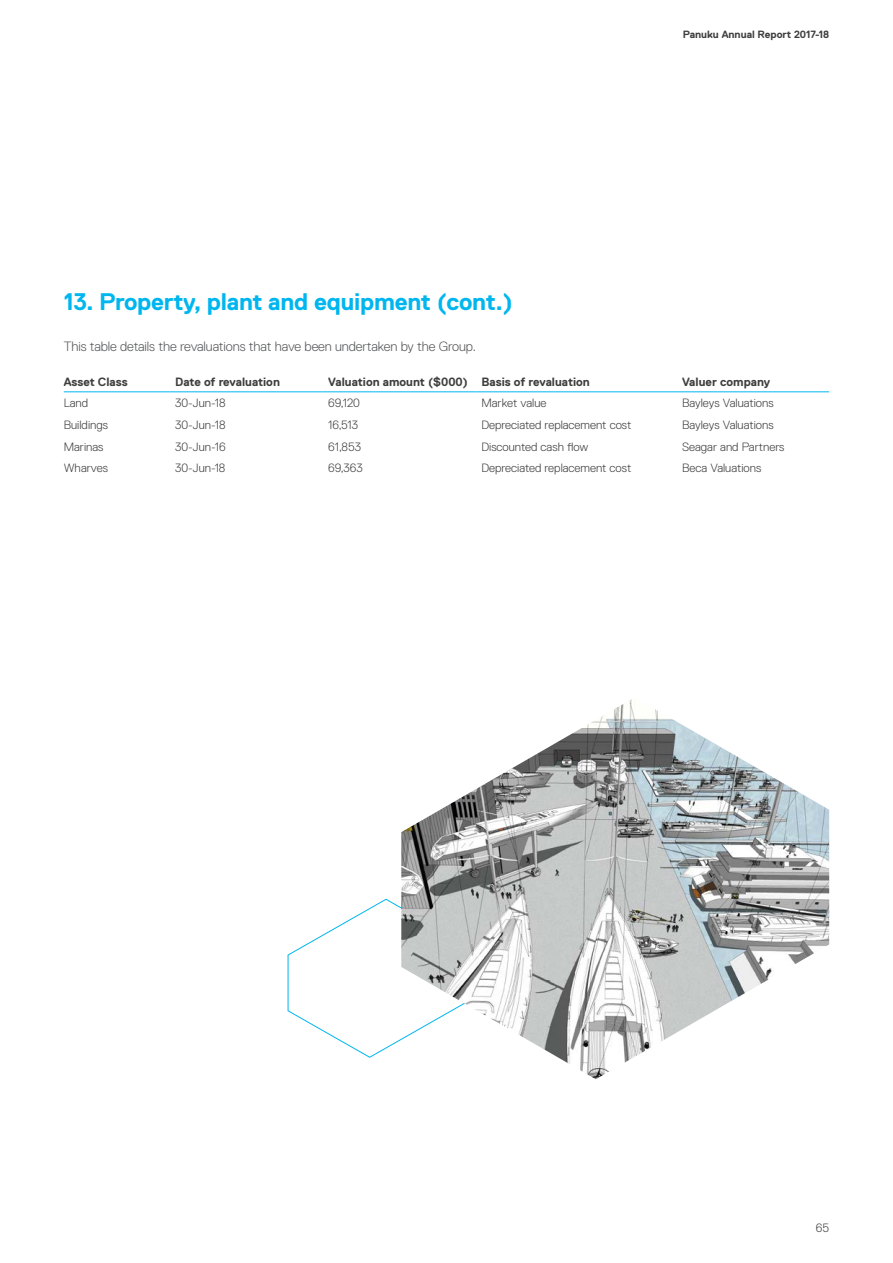
<style>
.page{position:relative;width:893px;height:1263px;background:#fff}
.page>*{position:absolute;margin:0;border:0;box-sizing:border-box;transform-origin:0 0}
.t1{font:700 24px "Replica Pro";letter-spacing:-.01em;color:#00b6ef}
.t2{font:300 13.5px "Replica Pro";letter-spacing:-.01em;color:#57585a}
.t3{font:300 12px "Replica Pro";color:#3e3e3f}
.t4{font:700 12px "Replica Pro";color:#3e3e3f}
.t5{font:700 10.5px "Replica Pro";color:#3e3e3f}
</style>
<div class="page">
<hr style="left:64px;top:392px;width:105px;height:1px;background:#00b6ef">
<hr style="left:169px;top:392px;width:153px;height:1px;background:#00b6ef">
<hr style="left:322px;top:392px;width:153px;height:1px;background:#00b6ef">
<hr style="left:475px;top:392px;width:201px;height:1px;background:#00b6ef">
<hr style="left:676px;top:392px;width:153px;height:1px;background:#00b6ef">
<svg style="left:287px;top:898px;width:114px;height:160px"></svg>
<img style="left:401px;top:699px;width:428px;height:380px">
<h1 class="t1" style="left:64px;top:289px;width:451px">13. Property, plant and equipment (cont.)</h1>
<p class="t2" style="left:64px;top:339px;width:414px">This table details the revaluations that have been undertaken by the Group.</p>
<p class="t5" style="left:683px;top:29px;width:148px">Panuku Annual Report 2017-18</p>
<p class="t4" style="left:64px;top:375px;width:66px">Asset Class</p>
<p class="t4" style="left:175px;top:375px;width:106px">Date of revaluation</p>
<p class="t4" style="left:328px;top:375px;width:263px">Valuation amount ($000) Basis of revaluation</p>
<p class="t4" style="left:682px;top:375px;width:90px">Valuer company</p>
<p class="t3" style="left:64px;top:396px;width:26px">Land</p>
<p class="t3" style="left:175px;top:396px;width:52px">30-Jun-18</p>
<p class="t3" style="left:328px;top:396px;width:33px">69,120</p>
<p class="t3" style="left:481px;top:396px;width:67px">Market value</p>
<p class="t3" style="left:682px;top:396px;width:93px">Bayleys Valuations</p>
<p class="t3" style="left:64px;top:418px;width:46px">Buildings</p>
<p class="t3" style="left:175px;top:418px;width:52px">30-Jun-18</p>
<p class="t3" style="left:328px;top:418px;width:31px">16,513</p>
<p class="t3" style="left:481px;top:418px;width:152px">Depreciated replacement cost</p>
<p class="t3" style="left:682px;top:418px;width:93px">Bayleys Valuations</p>
<p class="t3" style="left:64px;top:440px;width:41px">Marinas</p>
<p class="t3" style="left:175px;top:440px;width:52px">30-Jun-16</p>
<p class="t3" style="left:328px;top:440px;width:34px">61,853</p>
<p class="t3" style="left:481px;top:440px;width:109px">Discounted cash flow</p>
<p class="t3" style="left:682px;top:440px;width:104px">Seagar and Partners</p>
<p class="t3" style="left:64px;top:461px;width:46px">Wharves</p>
<p class="t3" style="left:175px;top:461px;width:52px">30-Jun-18</p>
<p class="t3" style="left:328px;top:461px;width:36px">69,363</p>
<p class="t3" style="left:481px;top:461px;width:152px">Depreciated replacement cost</p>
<p class="t3" style="left:682px;top:461px;width:81px">Beca Valuations</p>
<p class="t3" style="left:816px;top:1221px;width:15px">65</p>
</div>
